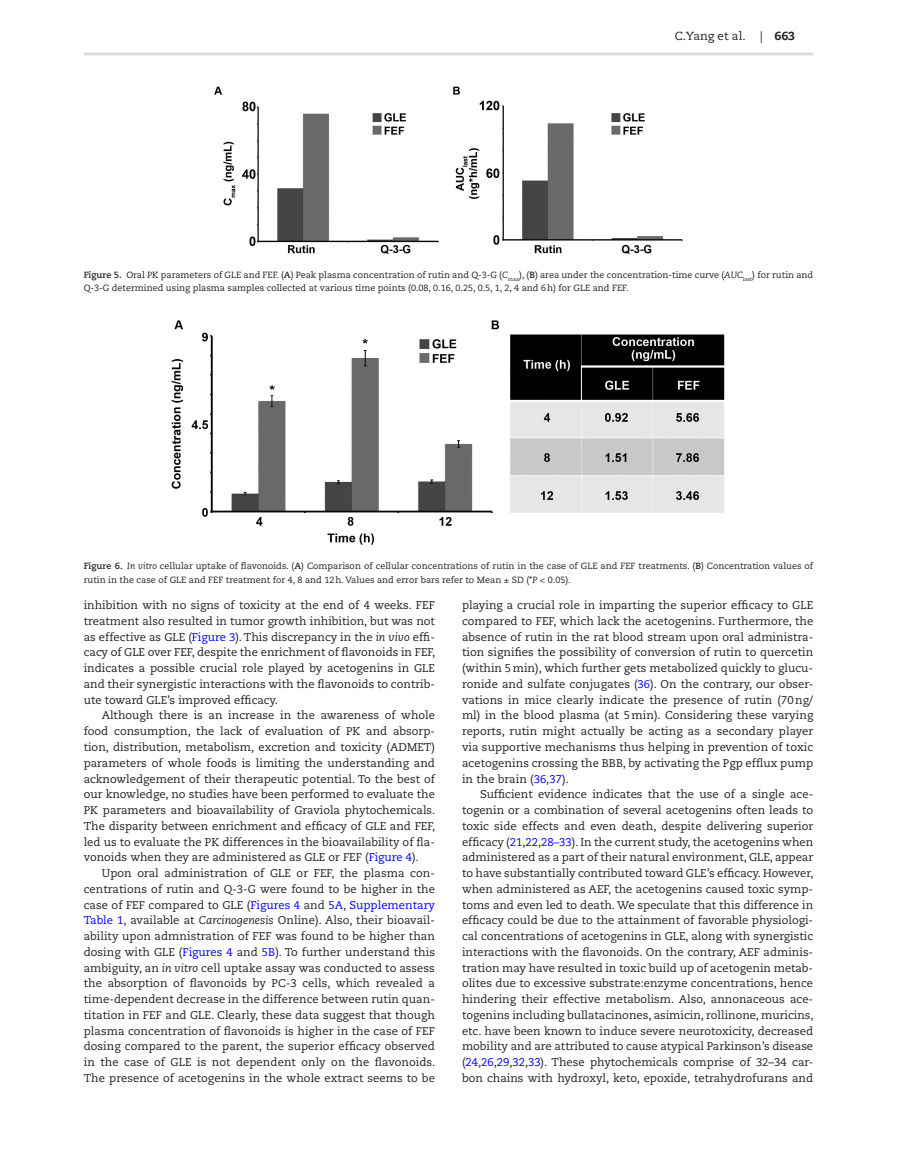
<style>
.page{position:relative;width:897px;height:1165px;background:#fff}
.page>*{position:absolute;margin:0;border:0;box-sizing:border-box;transform-origin:0 0}
.t1{font:11.7px "Caecilia LT Std";color:#231f20}
.t2{font:11.25px/15.8px "Caecilia LT Std";color:#231f20;text-align:justify}
.t3{font:9px/13.5px "Caecilia LT Std";color:#231f20}
.s1{font-weight:800}
.s2{font-weight:700}
.s3{font-style:italic}
.s4{color:#00f}
</style>
<div class="page">
<hr style="left:84px;top:52px;width:729px;height:3px;background:#dcdddf">
<img style="left:172px;top:320px;width:553px;height:225px">
<img style="left:214px;top:87px;width:468px;height:167px">
<p class="t1" style="left:674px;top:30px;width:122px">C.Yang et al. | <span class="s1">663</span></p>
<p class="t3" style="left:84px;top:268px;width:731px"><span class="s2">Figure 5.</span> Oral PK parameters of GLE and FEF. (<span class="s2">A</span>) Peak plasma concentration of rutin and Q-3-G (<span class="s3">C</span><sub>max</sub>), (<span class="s2">B</span>) area under the concentration-time curve (<span class="s3">AUC</span><sub>last</sub>) for rutin and<br>Q-3-G determined using plasma samples collected at various time points (0.08, 0.16, 0.25, 0.5, 1, 2, 4 and 6h) for GLE and FEF.</p>
<p class="t3" style="left:84px;top:559px;width:730px"><span class="s2">Figure 6.</span> <span class="s3">In vitro</span> cellular uptake of flavonoids. (<span class="s2">A</span>) Comparison of cellular concentrations of rutin in the case of GLE and FEF treatments. (<span class="s2">B</span>) Concentration values of rutin in the case of GLE and FEF treatment for 4, 8 and 12h. Values and error bars refer to Mean ± SD (*<span class="s3">P</span> &lt; 0.05).</p>
<p class="t2" style="left:84px;top:597px;width:353px">inhibition with no signs of toxicity at the end of 4 weeks. FEF treatment also resulted in tumor growth inhibition, but was not as effective as GLE (<span class="s4">Figure 3</span>). This discrepancy in the <span class="s3">in vivo</span> effi&shy;cacy of GLE over FEF, despite the enrichment of flavonoids in FEF, indicates a possible crucial role played by acetogenins in GLE and their synergistic interactions with the flavonoids to contrib&shy;ute toward GLE’s improved efficacy.</p>
<p class="t2" style="left:84px;top:707px;width:353px;text-indent:18px">Although there is an increase in the awareness of whole food consumption, the lack of evaluation of PK and absorp&shy;tion, distribution, metabolism, excretion and toxicity (ADMET) parameters of whole foods is limiting the understanding and acknowledgement of their therapeutic potential. To the best of our knowledge, no studies have been performed to evaluate the PK parameters and bioavailability of Graviola phytochemicals.<br>The disparity between enrichment and efficacy of GLE and FEF, led us to evaluate the PK differences in the bioavailability of fla&shy;vonoids when they are administered as GLE or FEF (<span class="s4">Figure 4</span>).</p>
<p class="t2" style="left:84px;top:865px;width:353px;text-indent:18px">Upon oral administration of GLE or FEF, the plasma con&shy;centrations of rutin and Q-3-G were found to be higher in the case of FEF compared to GLE (<span class="s4">Figures 4</span> and <span class="s4">5A</span>, <span class="s4">Supplementary Table 1</span>, available at <span class="s3">Carcinogenesis</span> Online). Also, their bioavail&shy;ability upon admnistration of FEF was found to be higher than dosing with GLE (<span class="s4">Figures 4</span> and <span class="s4">5B</span>). To further understand this ambiguity, an <span class="s3">in vitro</span> cell uptake assay was conducted to assess the absorption of flavonoids by PC-3 cells, which revealed a time-dependent decrease in the difference between rutin quan&shy;titation in FEF and GLE. Clearly, these data suggest that though plasma concentration of flavonoids is higher in the case of FEF dosing compared to the parent, the superior efficacy observed in the case of GLE is not dependent only on the flavonoids.<br>The presence of acetogenins in the whole extract seems to be</p>
<p class="t2" style="left:462px;top:597px;width:353px">playing a crucial role in imparting the superior efficacy to GLE compared to FEF, which lack the acetogenins. Furthermore, the absence of rutin in the rat blood stream upon oral administra&shy;tion signifies the possibility of conversion of rutin to quercetin (within 5min), which further gets metabolized quickly to glucu&shy;ronide and sulfate conjugates (<span class="s4">36</span>). On the contrary, our obser&shy;vations in mice clearly indicate the presence of rutin (70ng/ ml) in the blood plasma (at 5min). Considering these varying reports, rutin might actually be acting as a secondary player via supportive mechanisms thus helping in prevention of toxic acetogenins crossing the BBB, by activating the Pgp efflux pump in the brain (<span class="s4">36</span>,<span class="s4">37</span>).</p>
<p class="t2" style="left:462px;top:786px;width:353px;text-indent:18px">Sufficient evidence indicates that the use of a single ace&shy;togenin or a combination of several acetogenins often leads to toxic side effects and even death, despite delivering superior efficacy (<span class="s4">21</span>,<span class="s4">22</span>,<span class="s4">28–33</span>). In the current study, the acetogenins when administered as a part of their natural environment, GLE, appear to have substantially contributed toward GLE’s efficacy. However, when administered as AEF, the acetogenins caused toxic symp&shy;toms and even led to death. We speculate that this difference in efficacy could be due to the attainment of favorable physiologi&shy;cal concentrations of acetogenins in GLE, along with synergistic interactions with the flavonoids. On the contrary, AEF adminis&shy;tration may have resulted in toxic build up of acetogenin metab&shy;olites due to excessive substrate:enzyme concentrations, hence hindering their effective metabolism. Also, annonaceous ace&shy;togenins including bullatacinones, asimicin, rollinone, muricins, etc. have been known to induce severe neurotoxicity, decreased mobility and are attributed to cause atypical Parkinson’s disease (<span class="s4">24</span>,<span class="s4">26</span>,<span class="s4">29</span>,<span class="s4">32</span>,<span class="s4">33</span>). These phytochemicals comprise of 32–34 car&shy;bon chains with hydroxyl, keto, epoxide, tetrahydrofurans and</p>
</div>
